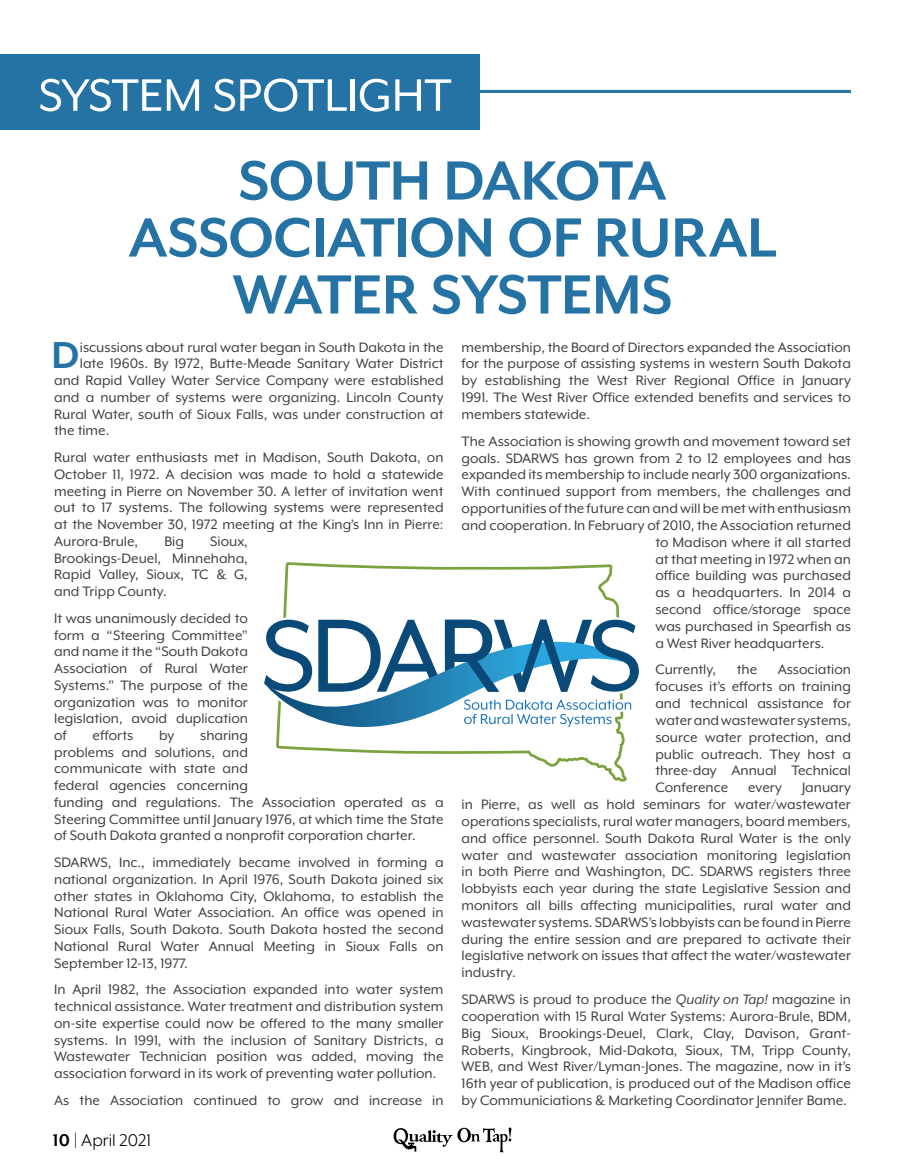
<style>
.page{position:relative;width:905px;height:1168px;background:#fff}
.page>*{position:absolute;margin:0;border:0;box-sizing:border-box;transform-origin:0 0}
.t1{font:700 63.6px/57px "Mr Eaves XL Mod OT";letter-spacing:-.01em;color:#2572a4;text-align:center}
.t2{font:52.35px "Mr Eaves XL Mod OT";color:#fff}
.t3{font:700 43.2px "Mr Eaves XL Mod OT";color:#2572a4}
.t4{font:19.5px "Mr Eaves XL Mod OT";color:#000}
.t5{font:15.75px/16.8px "Mr Eaves XL Mod OT";color:#414042;text-align:justify}
.s1{font-weight:700}
.s2{font-style:italic}
</style>
<div class="page">
<hr style="left:0;top:90px;width:850px;height:3px;background:#2572a4">
<div style="left:0;top:54px;width:479px;height:75px;background:#2572a4"></div>
<svg style="left:393px;top:1127px;width:118px;height:25px"></svg>
<svg style="left:264px;top:562px;width:375px;height:219px"></svg>
<h2 class="t2" style="left:38px;top:69px;width:415px">SYSTEM SPOTLIGHT</h2>
<h1 class="t1" style="left:128px;top:152px;width:649px">SOUTH DAKOTA<br>ASSOCIATION OF RURAL<br>WATER SYSTEMS</h1>
<h3 class="t3" style="left:52px;top:334px;width:29px">D</h3>
<p class="t5" style="left:80px;top:339px;width:365px">iscussions about rural water began in South Dakota in the</p>
<p class="t5" style="left:80px;top:355px;width:365px">late 1960s. By 1972, Butte-Meade Sanitary Water District</p>
<p class="t5" style="left:54px;top:372px;width:391px">and Rapid Valley Water Service Company were established</p>
<p class="t5" style="left:54px;top:389px;width:391px">and a number of systems were organizing. Lincoln County</p>
<p class="t5" style="left:54px;top:405px;width:391px">Rural Water, south of Sioux Falls, was under construction at</p>
<p class="t5" style="left:54px;top:422px;width:57px">the time.</p>
<p class="t5" style="left:54px;top:449px;width:391px">Rural water enthusiasts met in Madison, South Dakota, on October 11, 1972. A decision was made to hold a statewide meeting in Pierre on November 30. A letter of invitation went out to 17 systems. The following systems were represented at the November 30, 1972 meeting at the King’s Inn in Pierre:<br>Aurora-Brule,</p>
<p class="t5" style="left:54px;top:533px;width:195px;text-indent:156px">Sioux, Brookings-Deuel, Minnehaha, Rapid Valley, Sioux, TC &amp; G, and Tripp County.</p>
<p class="t5" style="left:54px;top:610px;width:195px">It was unanimously decided to form a “Steering Committee” and name it the “South Dakota Association of Rural Water Systems.” The purpose of the organization was to monitor legislation, avoid duplication of</p>
<p class="t5" style="left:164px;top:533px;width:21px">Big</p>
<p class="t5" style="left:93px;top:727px;width:42px">efforts</p>
<p class="t5" style="left:159px;top:727px;width:17px">by</p>
<p class="t5" style="left:54px;top:727px;width:391px;text-align:left;text-indent:146px">sharing<br>problems and solutions, and<br>communicate with state and<br>federal agencies concerning<br>funding and regulations. The Association operated as a Steering Committee until January 1976, at which time the State of South Dakota granted a nonprofit corporation charter.</p>
<p class="t5" style="left:54px;top:854px;width:391px">SDARWS, Inc., immediately became involved in forming a national organization. In April 1976, South Dakota joined six other states in Oklahoma City, Oklahoma, to establish the National Rural Water Association. An office was opened in Sioux Falls, South Dakota. South Dakota hosted the second National Rural Water Annual Meeting in Sioux Falls on September 12-13, 1977.</p>
<p class="t5" style="left:54px;top:981px;width:391px">In April 1982, the Association expanded into water system technical assistance. Water treatment and distribution system on-site expertise could now be offered to the many smaller systems. In 1991, with the inclusion of Sanitary Districts, a Wastewater Technician position was added, moving the association forward in its work of preventing water pollution.</p>
<p class="t5" style="left:54px;top:1092px;width:391px">As the Association continued to grow and increase in</p>
<p class="t4" style="left:53px;top:1130px;width:100px"><span class="s1">10</span> | April 2021</p>
<p class="t5" style="left:461px;top:338px;width:391px">membership, the Board of Directors expanded the Association for the purpose of assisting systems in western South Dakota by establishing the West River Regional Office in January 1991. The West River Office extended benefits and services to members statewide.</p>
<p class="t5" style="left:461px;top:433px;width:391px">The Association is showing growth and movement toward set</p>
<p class="t5" style="left:461px;top:449px;width:391px">goals. SDARWS has grown from 2 to 12 employees and has</p>
<p class="t5" style="left:461px;top:466px;width:391px">expanded its membership to include nearly 300 organizations.</p>
<p class="t5" style="left:461px;top:483px;width:391px">With continued support from members, the challenges and</p>
<p class="t5" style="left:461px;top:500px;width:391px">opportunities of the future can and will be met with enthusiasm</p>
<p class="t5" style="left:461px;top:517px;width:391px">and cooperation. In February of 2010, the Association returned</p>
<p class="t5" style="left:655px;top:534px;width:197px">to Madison where it all started</p>
<p class="t5" style="left:655px;top:550px;width:197px">at that meeting in 1972 when an</p>
<p class="t5" style="left:655px;top:567px;width:197px">office building was purchased</p>
<p class="t5" style="left:655px;top:584px;width:197px">as a headquarters. In 2014 a</p>
<p class="t5" style="left:655px;top:601px;width:197px">second office/storage space</p>
<p class="t5" style="left:655px;top:618px;width:197px">was purchased in Spearfish as</p>
<p class="t5" style="left:655px;top:634px;width:171px">a West River headquarters.</p>
<p class="t5" style="left:655px;top:661px;width:62px">Currently,</p>
<p class="t5" style="left:736px;top:661px;width:22px">the</p>
<p class="t5" style="left:655px;top:661px;width:197px;text-indent:122px">Association focuses it’s efforts on training and technical assistance for water and wastewater systems, source water protection, and public outreach. They host a three-day Annual Technical Conference</p>
<p class="t5" style="left:461px;top:779px;width:391px;text-indent:340px">January in Pierre, as well as hold seminars for water/wastewater operations specialists, rural water managers, board members, and office personnel. South Dakota Rural Water is the only water and wastewater association monitoring legislation in both Pierre and Washington, DC. SDARWS registers three lobbyists each year during the state Legislative Session and monitors all bills affecting municipalities, rural water and wastewater systems. SDARWS’s lobbyists can be found in Pierre during the entire session and are prepared to activate their legislative network on issues that affect the water/wastewater industry.</p>
<p class="t5" style="left:461px;top:991px;width:391px">SDARWS is proud to produce the <span class="s2">Quality on Tap!</span> magazine in cooperation with 15 Rural Water Systems: Aurora-Brule, BDM, Big Sioux, Brookings-Deuel, Clark, Clay, Davison, Grant-Roberts, Kingbrook, Mid-Dakota, Sioux, TM, Tripp County, WEB, and West River/Lyman-Jones. The magazine, now in it’s 16th year of publication, is produced out of the Madison office by Communiciations &amp; Marketing Coordinator Jennifer Bame.</p>
<p class="t5" style="left:748px;top:779px;width:35px">every</p>
</div>
